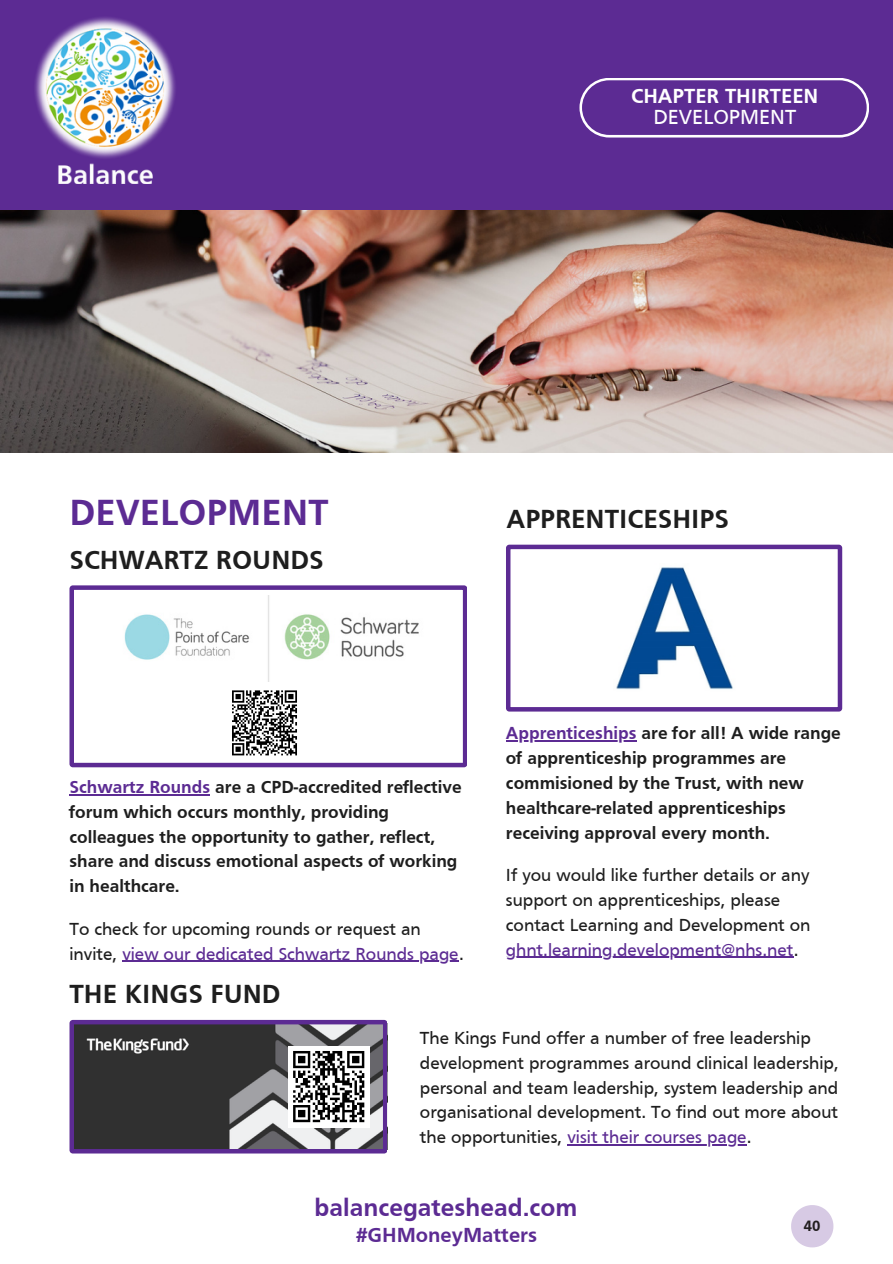
<style>
.page{position:relative;width:893px;height:1264px;background:#fff}
.page>*{position:absolute;margin:0;border:0;box-sizing:border-box;transform-origin:0 0}
.t1{font:700 37.5px "Frutiger";color:#5c2b93}
.t2{font:700 27px "Frutiger";color:#1e1e1e}
.t3{font:700 25.5px "Frutiger";color:#5c2b93}
.t4{font:700 21px "Frutiger";color:#fff}
.t5{font:700 21px "Frutiger";color:#5c2b93}
.t6{font:21px "Frutiger";color:#fff}
.t7{font:18px/24.8px "Frutiger";color:#1e1e1e}
.t8{font:700 18px/24.8px "Frutiger";color:#1e1e1e}
.t9{font:700 15.45px "Frutiger";color:#231f20}
.s1{color:#5c2b93}
</style>
<div class="page">
<div style="left:1px;top:0;width:891px;height:453px;background:#5c2b93"></div>
<img style="left:0;top:211px;width:892px;height:242px">
<img style="left:35px;top:17px;width:141px;height:167px">
<svg style="left:579px;top:78px;width:290px;height:59px"></svg>
<svg style="left:506px;top:544px;width:336px;height:167px"></svg>
<svg style="left:791px;top:1205px;width:42px;height:42px"></svg>
<svg style="left:69px;top:585px;width:398px;height:182px"></svg>
<svg style="left:69px;top:1019px;width:318px;height:134px;background:#625e68"></svg>
<hr style="left:69px;top:794px;width:141px;height:1px;background:#5c2b93">
<hr style="left:122px;top:960px;width:337px;height:1px;background:#5c2b93">
<hr style="left:506px;top:740px;width:130px;height:1px;background:#5c2b93">
<hr style="left:506px;top:956px;width:287px;height:1px;background:#5c2b93">
<hr style="left:567px;top:1144px;width:179px;height:1px;background:#5c2b93">
<p class="t4" style="left:631px;top:87px;width:189px">CHAPTER THIRTEEN</p>
<p class="t6" style="left:653px;top:109px;width:144px">DEVELOPMENT</p>
<p class="t1" style="left:69px;top:498px;width:260px">DEVELOPMENT</p>
<p class="t2" style="left:69px;top:549px;width:256px">SCHWARTZ ROUNDS</p>
<p class="t2" style="left:506px;top:509px;width:224px">APPRENTICESHIPS</p>
<p class="t8" style="left:69px;top:776px;width:393px"><span class="s1">Schwartz Rounds</span> are a CPD-accredited reflective forum which occurs monthly, providing colleagues the opportunity to gather, reflect, share and discuss emotional aspects of working in healthcare.</p>
<p class="t7" style="left:69px;top:917px;width:396px">To check for upcoming rounds or request an invite, <span class="s1">view our dedicated Schwartz Rounds page</span>.</p>
<p class="t2" style="left:69px;top:983px;width:213px">THE KINGS FUND</p>
<p class="t8" style="left:506px;top:722px;width:336px"><span class="s1">Apprenticeships</span> are for all! A wide range of apprenticeship programmes are commisioned by the Trust, with new healthcare-related apprenticeships receiving approval every month.</p>
<p class="t7" style="left:506px;top:864px;width:306px">If you would like further details or any support on apprenticeships, please contact Learning and Development on <span class="s1">ghnt.learning.development@nhs.net</span>.</p>
<p class="t7" style="left:420px;top:1027px;width:420px">The Kings Fund offer a number of free leadership development programmes around clinical leadership, personal and team leadership, system leadership and organisational development. To find out more about the opportunities, <span class="s1">visit their courses page</span>.</p>
<p class="t3" style="left:314px;top:1197px;width:264px">balancegateshead.com</p>
<p class="t5" style="left:356px;top:1226px;width:182px">#GHMoneyMatters</p>
<p class="t9" style="left:803px;top:1219px;width:18px">40</p>
</div>
